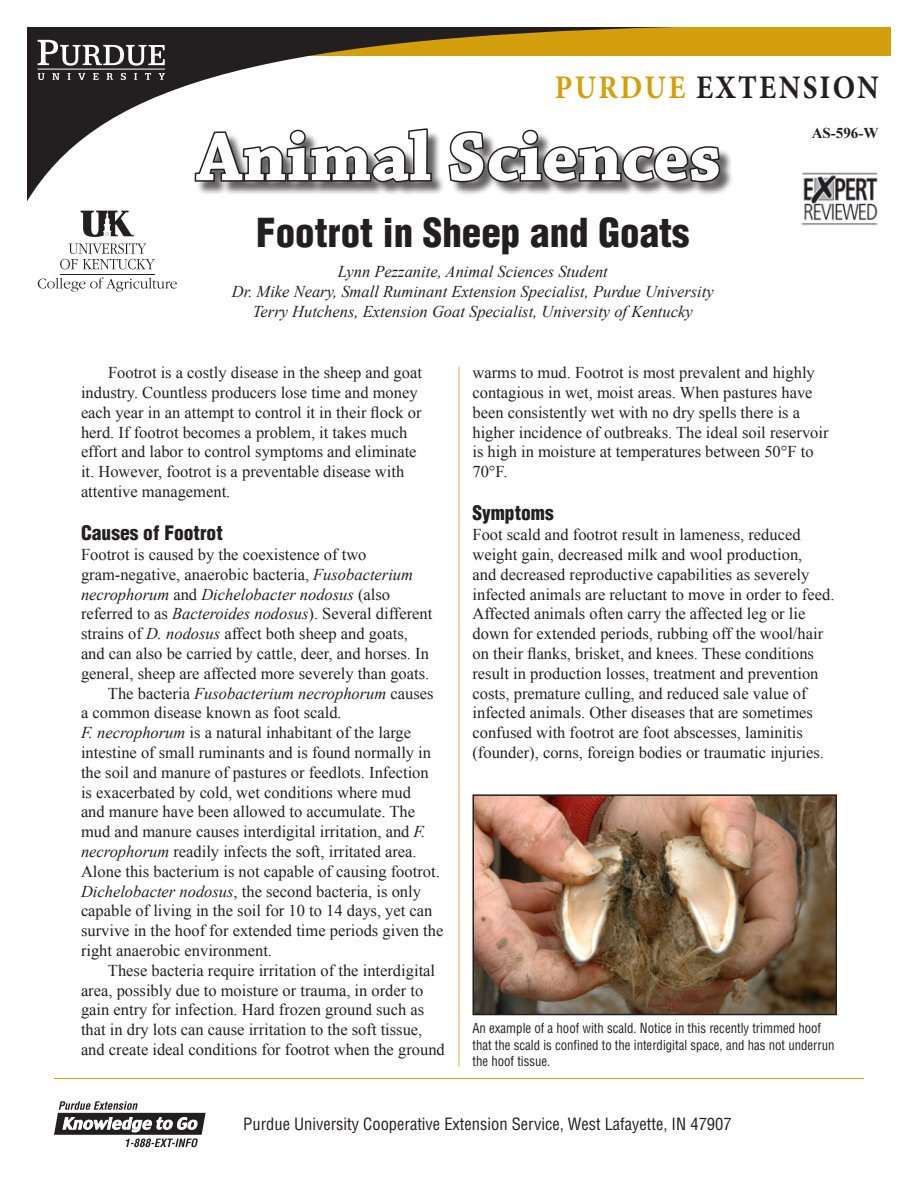
<style>
.page{position:relative;width:918px;height:1188px;background:#fff}
.page>*{position:absolute;margin:0;border:0;box-sizing:border-box;transform-origin:0 0}
.t1{font:700 72px "Chaparral Pro";color:#fff}
.t2{font:900 condensed 39px "Helvetica";color:#231f20}
.t3{font:700 33px "Minion Pro";letter-spacing:.08em;color:#231f20;scale:.89 1}
.t4{font:900 condensed 19.5px "Helvetica";color:#231f20}
.t5{font:16.5px/19.8px "Times New Roman";color:#231f20}
.t6{font:italic 16.5px/19.8px "Times New Roman";color:#231f20;text-align:center}
.t7{font:condensed 16.5px "Helvetica";color:#231f20}
.t8{font:700 15px "Times New Roman";color:#231f20}
.t9{font:condensed 13.5px/16.5px "Helvetica";color:#231f20;scale:.95 1}
.s1{color:#d49f0c}
.s2{font-style:italic}
.s3{font-style:normal}
</style>
<div class="page">
<div style="left:196px;top:130px;width:538px;height:65px;background:#231f20;opacity:.7"></div>
<svg style="left:675px;top:130px;width:47px;height:65px"></svg>
<svg style="left:54px;top:1101px;width:152px;height:46px"></svg>
<hr style="left:54px;top:1078px;width:810px;height:1px;background:#d49f0c">
<div style="left:221px;top:27px;width:670px;height:29px;background:#d49f0c"></div>
<svg style="left:27px;top:27px;width:648px;height:174px"></svg>
<svg style="left:38px;top:40px;width:127px;height:26px"></svg>
<svg style="left:38px;top:73px;width:7px;height:7px"></svg>
<svg style="left:52px;top:73px;width:8px;height:7px"></svg>
<svg style="left:67px;top:73px;width:4px;height:7px"></svg>
<svg style="left:78px;top:73px;width:7px;height:7px"></svg>
<svg style="left:93px;top:73px;width:6px;height:7px"></svg>
<svg style="left:107px;top:73px;width:6px;height:7px"></svg>
<svg style="left:121px;top:73px;width:5px;height:7px"></svg>
<svg style="left:134px;top:73px;width:3px;height:7px"></svg>
<svg style="left:145px;top:73px;width:6px;height:7px"></svg>
<svg style="left:159px;top:73px;width:6px;height:7px"></svg>
<hr style="left:38px;top:69px;width:127px;height:1px;background:#fff">
<img style="left:801px;top:172px;width:77px;height:53px">
<hr style="left:458px;top:367px;width:2px;height:700px;background:#eac884">
<svg style="left:81px;top:211px;width:53px;height:26px"></svg>
<svg style="left:60px;top:243px;width:95px;height:26px"></svg>
<svg style="left:38px;top:278px;width:139px;height:14px"></svg>
<hr style="left:60px;top:274px;width:95px;height:1px;background:#231f20">
<img style="left:475px;top:797px;width:359px;height:215px">
<div style="left:472px;top:794px;width:365px;height:221px;border:2px solid #231f20"></div>
<h3 class="t3" style="left:555px;top:64px;width:366px"><span class="s1">PURDUE</span> EXTENSION</h3>
<p class="t8" style="left:812px;top:122px;width:68px">AS-596-W</p>
<h1 class="t1" style="left:197px;top:115px;width:526px">Animal Sciences</h1>
<h2 class="t2" style="left:256px;top:208px;width:435px">Footrot in Sheep and Goats</h2>
<p class="t6" style="left:232px;top:262px;width:483px">Lynn Pezzanite, Animal Sciences Student<br>Dr. Mike Neary, Small Ruminant Extension Specialist, Purdue University<br>Terry Hutchens, Extension Goat Specialist, University of Kentucky</p>
<p class="t5" style="left:81px;top:362px;width:342px;text-indent:27px">Footrot is a costly disease in the sheep and goat industry. Countless producers lose time and money each year in an attempt to control it in their flock or herd. If footrot becomes a problem, it takes much effort and labor to control symptoms and eliminate it. However, footrot is a preventable disease with attentive management.</p>
<p class="t4" style="left:81px;top:521px;width:143px">Causes of Footrot</p>
<p class="t5" style="left:81px;top:544px;width:287px">Footrot is caused by the coexistence of two</p>
<p class="t5" style="left:81px;top:564px;width:334px">gram-negative, anaerobic bacteria, <span class="s2">Fusobacterium</span></p>
<p class="t6" style="left:81px;top:584px;width:311px">necrophorum <span class="s3">and</span> Dichelobacter nodosus <span class="s3">(also</span></p>
<p class="t5" style="left:81px;top:604px;width:353px">referred to as <span class="s2">Bacteroides nodosus</span>). Several different</p>
<p class="t5" style="left:81px;top:623px;width:328px">strains of <span class="s2">D. nodosus</span> affect both sheep and goats,</p>
<p class="t5" style="left:81px;top:643px;width:349px">and can also be carried by cattle, deer, and horses. In</p>
<p class="t5" style="left:81px;top:663px;width:350px">general, sheep are affected more severely than goats.</p>
<p class="t6" style="left:108px;top:683px;width:327px"><span class="s3">The bacteria</span> Fusobacterium necrophorum <span class="s3">causes</span></p>
<p class="t5" style="left:81px;top:703px;width:262px">a common disease known as foot scald.</p>
<p class="t5" style="left:81px;top:722px;width:332px"><span class="s2">F. necrophorum</span> is a natural inhabitant of the large</p>
<p class="t5" style="left:81px;top:742px;width:352px">intestine of small ruminants and is found normally in</p>
<p class="t5" style="left:81px;top:762px;width:349px">the soil and manure of pastures or feedlots. Infection</p>
<p class="t5" style="left:81px;top:782px;width:331px">is exacerbated by cold, wet conditions where mud</p>
<p class="t5" style="left:81px;top:802px;width:336px">and manure have been allowed to accumulate. The</p>
<p class="t5" style="left:81px;top:821px;width:346px">mud and manure causes interdigital irritation, and <span class="s2">F.</span></p>
<p class="t5" style="left:81px;top:841px;width:337px"><span class="s2">necrophorum</span> readily infects the soft, irritated area.</p>
<p class="t5" style="left:81px;top:861px;width:360px">Alone this bacterium is not capable of causing footrot.</p>
<p class="t5" style="left:81px;top:881px;width:342px"><span class="s2">Dichelobacter nodosus</span>, the second bacteria, is only</p>
<p class="t5" style="left:81px;top:901px;width:353px">capable of living in the soil for 10 to 14 days, yet can</p>
<p class="t5" style="left:81px;top:920px;width:364px">survive in the hoof for extended time periods given the</p>
<p class="t5" style="left:81px;top:940px;width:193px">right anaerobic environment.</p>
<p class="t5" style="left:108px;top:960px;width:329px">These bacteria require irritation of the interdigital</p>
<p class="t5" style="left:81px;top:980px;width:344px">area, possibly due to moisture or trauma, in order to</p>
<p class="t5" style="left:81px;top:1000px;width:345px">gain entry for infection. Hard frozen ground such as</p>
<p class="t5" style="left:81px;top:1019px;width:343px">that in dry lots can cause irritation to the soft tissue,</p>
<p class="t5" style="left:81px;top:1039px;width:365px">and create ideal conditions for footrot when the ground</p>
<p class="t5" style="left:472px;top:362px;width:358px">warms to mud. Footrot is most prevalent and highly contagious in wet, moist areas. When pastures have been consistently wet with no dry spells there is a higher incidence of outbreaks. The ideal soil reservoir is high in moisture at temperatures between 50°F to 70°F.</p>
<p class="t4" style="left:472px;top:501px;width:83px">Symptoms</p>
<p class="t5" style="left:472px;top:524px;width:363px">Foot scald and footrot result in lameness, reduced weight gain, decreased milk and wool production,<br>and decreased reproductive capabilities as severely infected animals are reluctant to move in order to feed.<br>Affected animals often carry the affected leg or lie down for extended periods, rubbing off the wool/hair on their flanks, brisket, and knees. These conditions result in production losses, treatment and prevention costs, premature culling, and reduced sale value of infected animals. Other diseases that are sometimes confused with footrot are foot abscesses, laminitis (founder), corns, foreign bodies or traumatic injuries.</p>
<p class="t9" style="left:472px;top:1020px;width:383px">An example of a hoof with scald. Notice in this recently trimmed hoof that the scald is confined to the interdigital space, and has not underrun the hoof tissue.</p>
<p class="t7" style="left:243px;top:1114px;width:490px">Purdue University Cooperative Extension Service, West Lafayette, IN 47907</p>
</div>
